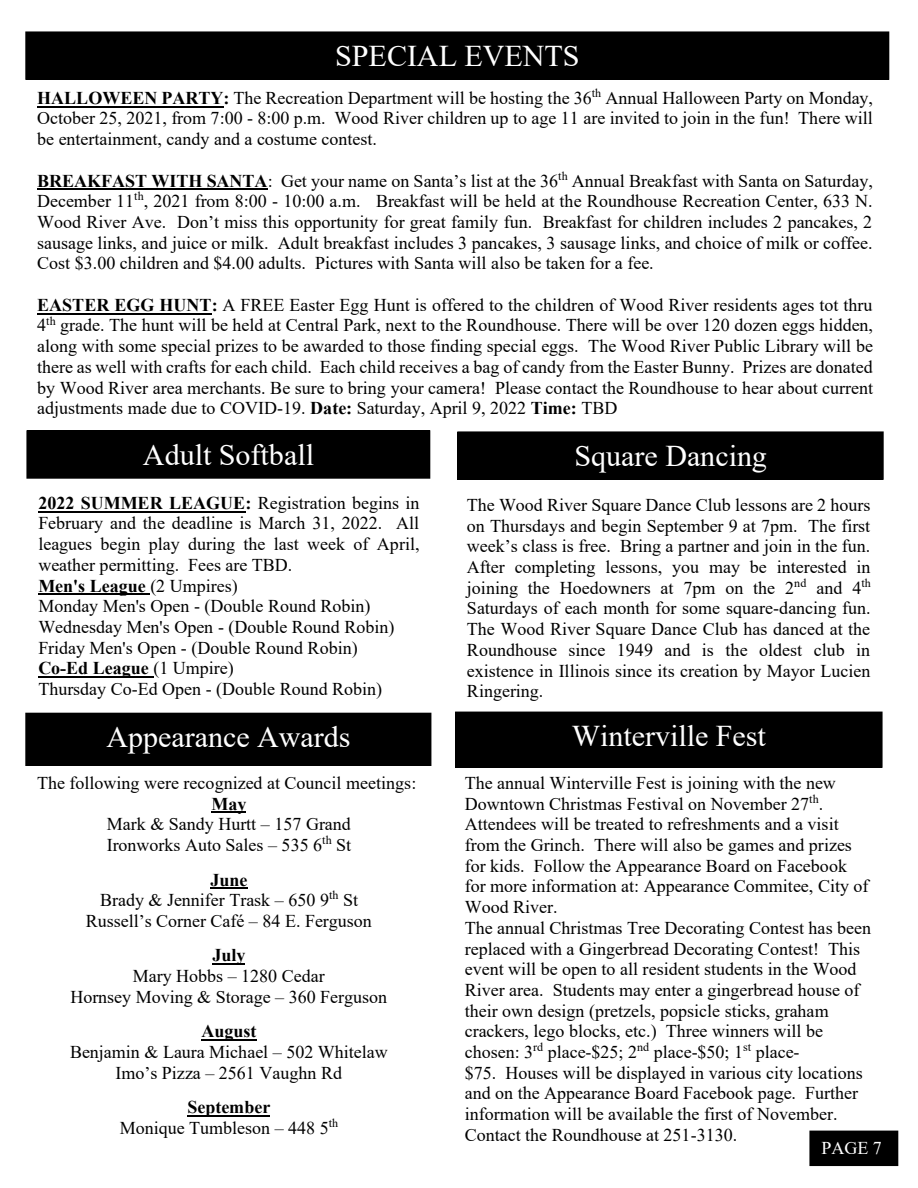
<style>
.page{position:relative;width:918px;height:1188px;background:#fff}
.page>*{position:absolute;margin:0;border:0;box-sizing:border-box;transform-origin:0 0}
.t1{font:30px "Times New Roman";color:#fff}
.t2{font:18px/20.7px "Times New Roman";color:#000;text-align:center}
.t3{font:18px "Times New Roman";color:#fff}
.s1{font-weight:700}
</style>
<div class="page">
<div style="left:26px;top:32px;width:863px;height:47px;background:#000"></div>
<div style="left:25px;top:31px;width:864px;height:49px;border:1px solid #000"></div>
<hr style="left:37px;top:106px;width:186px;height:1px;background:#000">
<hr style="left:37px;top:188px;width:231px;height:2px;background:#000">
<hr style="left:37px;top:313px;width:175px;height:1px;background:#000">
<div style="left:27px;top:431px;width:403px;height:47px;background:#000"></div>
<div style="left:26px;top:430px;width:404px;height:49px;border:1px solid #000"></div>
<hr style="left:38px;top:511px;width:207px;height:2px;background:#000">
<hr style="left:38px;top:594px;width:112px;height:1px;background:#000">
<hr style="left:38px;top:676px;width:115px;height:2px;background:#000">
<div style="left:458px;top:432px;width:425px;height:47px;background:#000"></div>
<div style="left:457px;top:431px;width:427px;height:49px;border:1px solid #000"></div>
<div style="left:810px;top:1131px;width:88px;height:34px;background:#000"></div>
<div style="left:809px;top:1131px;width:89px;height:35px;border:1px solid #000"></div>
<div style="left:456px;top:712px;width:426px;height:55px;background:#000"></div>
<div style="left:455px;top:712px;width:428px;height:56px;border:1px solid #000"></div>
<div style="left:26px;top:713px;width:405px;height:55px;background:#000"></div>
<div style="left:26px;top:766px;width:406px;height:402px;background:#fff"></div>
<hr style="left:212px;top:812px;width:34px;height:1px;background:#000">
<hr style="left:210px;top:888px;width:38px;height:1px;background:#000">
<hr style="left:212px;top:963px;width:33px;height:2px;background:#000">
<hr style="left:201px;top:1039px;width:56px;height:2px;background:#000">
<hr style="left:187px;top:1115px;width:83px;height:2px;background:#000">
<p class="t1" style="left:335px;top:35px;width:246px">SPECIAL EVENTS</p>
<p class="t2" style="left:37px;top:87px;width:837px;text-align:justify"><span class="s1">HALLOWEEN PARTY:</span> The Recreation Department will be hosting the 36<sup>th</sup> Annual Halloween Party on Monday, October 25, 2021, from 7:00 - 8:00 p.m. Wood River children up to age 11 are invited to join in the fun! There will be entertainment, candy and a costume contest.</p>
<p class="t2" style="left:37px;top:170px;width:837px;text-align:justify"><span class="s1">BREAKFAST WITH SANTA</span>: Get your name on Santa’s list at the 36<sup>th</sup> Annual Breakfast with Santa on Saturday, December 11<sup>th</sup>, 2021 from 8:00 - 10:00 a.m. Breakfast will be held at the Roundhouse Recreation Center, 633 N.<br>Wood River Ave. Don’t miss this opportunity for great family fun. Breakfast for children includes 2 pancakes, 2 sausage links, and juice or milk. Adult breakfast includes 3 pancakes, 3 sausage links, and choice of milk or coffee.<br>Cost $3.00 children and $4.00 adults. Pictures with Santa will also be taken for a fee.</p>
<p class="t2" style="left:37px;top:294px;width:837px;text-align:justify"><span class="s1">EASTER EGG HUNT:</span> A FREE Easter Egg Hunt is offered to the children of Wood River residents ages tot thru 4<sup>th</sup> grade. The hunt will be held at Central Park, next to the Roundhouse. There will be over 120 dozen eggs hidden, along with some special prizes to be awarded to those finding special eggs. The Wood River Public Library will be there as well with crafts for each child. Each child receives a bag of candy from the Easter Bunny. Prizes are donated by Wood River area merchants. Be sure to bring your camera! Please contact the Roundhouse to hear about current adjustments made due to COVID-19. <span class="s1">Date:</span> Saturday, April 9, 2022 <span class="s1">Time:</span> TBD</p>
<p class="t1" style="left:143px;top:434px;width:173px">Adult Softball</p>
<p class="t2" style="left:38px;top:492px;width:383px;text-align:left"><span class="s1">2022 SUMMER LEAGUE:</span> Registration begins in February and the deadline is March 31, 2022. All leagues begin play during the last week of April, weather permitting. Fees are TBD.<br><span class="s1">Men's League</span> (2 Umpires)<br>Monday Men's Open - (Double Round Robin)<br>Wednesday Men's Open - (Double Round Robin)<br>Friday Men's Open - (Double Round Robin)<br><span class="s1">Co-Ed League</span> (1 Umpire)<br>Thursday Co-Ed Open - (Double Round Robin)</p>
<p class="t1" style="left:574px;top:435px;width:194px">Square Dancing</p>
<p class="t2" style="left:467px;top:494px;width:405px;text-align:justify">The Wood River Square Dance Club lessons are 2 hours on Thursdays and begin September 9 at 7pm. The first week’s class is free. Bring a partner and join in the fun.<br>After completing lessons, you may be interested in joining the Hoedowners at 7pm on the 2<sup>nd</sup> and 4<sup>th </sup>Saturdays of each month for some square-dancing fun.<br>The Wood River Square Dance Club has danced at the Roundhouse since 1949 and is the oldest club in existence in Illinois since its creation by Mayor Lucien Ringering.</p>
<p class="t1" style="left:106px;top:716px;width:246px">Appearance Awards</p>
<p class="t1" style="left:572px;top:715px;width:196px">Winterville Fest</p>
<p class="t2" style="left:37px;top:772px;width:381px">The following were recognized at Council meetings:<br><span class="s1">May<br></span>Mark &amp; Sandy Hurtt – 157 Grand<br>Ironworks Auto Sales – 535 6<sup>th</sup> St</p>
<p class="t2" style="left:86px;top:869px;width:288px"><span class="s1">June<br></span>Brady &amp; Jennifer Trask – 650 9<sup>th</sup> St<br>Russell’s Corner Café – 84 E. Ferguson</p>
<p class="t2" style="left:70px;top:944px;width:318px"><span class="s1">July<br></span>Mary Hobbs – 1280 Cedar<br>Hornsey Moving &amp; Storage – 360 Ferguson</p>
<p class="t2" style="left:70px;top:1020px;width:319px"><span class="s1">August<br></span>Benjamin &amp; Laura Michael – 502 Whitelaw<br>Imo’s Pizza – 2561 Vaughn Rd</p>
<p class="t2" style="left:120px;top:1096px;width:220px"><span class="s1">September<br></span>Monique Tumbleson – 448 5<sup>th</sup></p>
<p class="t2" style="left:465px;top:772px;width:408px;text-align:left">The annual Winterville Fest is joining with the new Downtown Christmas Festival on November 27<sup>th</sup>.<br>Attendees will be treated to refreshments and a visit from the Grinch. There will also be games and prizes for kids. Follow the Appearance Board on Facebook for more information at: Appearance Commitee, City of Wood River.<br>The annual Christmas Tree Decorating Contest has been replaced with a Gingerbread Decorating Contest! This event will be open to all resident students in the Wood River area. Students may enter a gingerbread house of their own design (pretzels, popsicle sticks, graham crackers, lego blocks, etc.) Three winners will be chosen: 3<sup>rd</sup> place-$25; 2<sup>nd</sup> place-$50; 1<sup>st</sup> place-<br>$75. Houses will be displayed in various city locations and on the Appearance Board Facebook page. Further information will be available the first of November.<br>Contact the Roundhouse at 251-3130.</p>
<p class="t3" style="left:821px;top:1135px;width:62px">PAGE 7</p>
</div>
